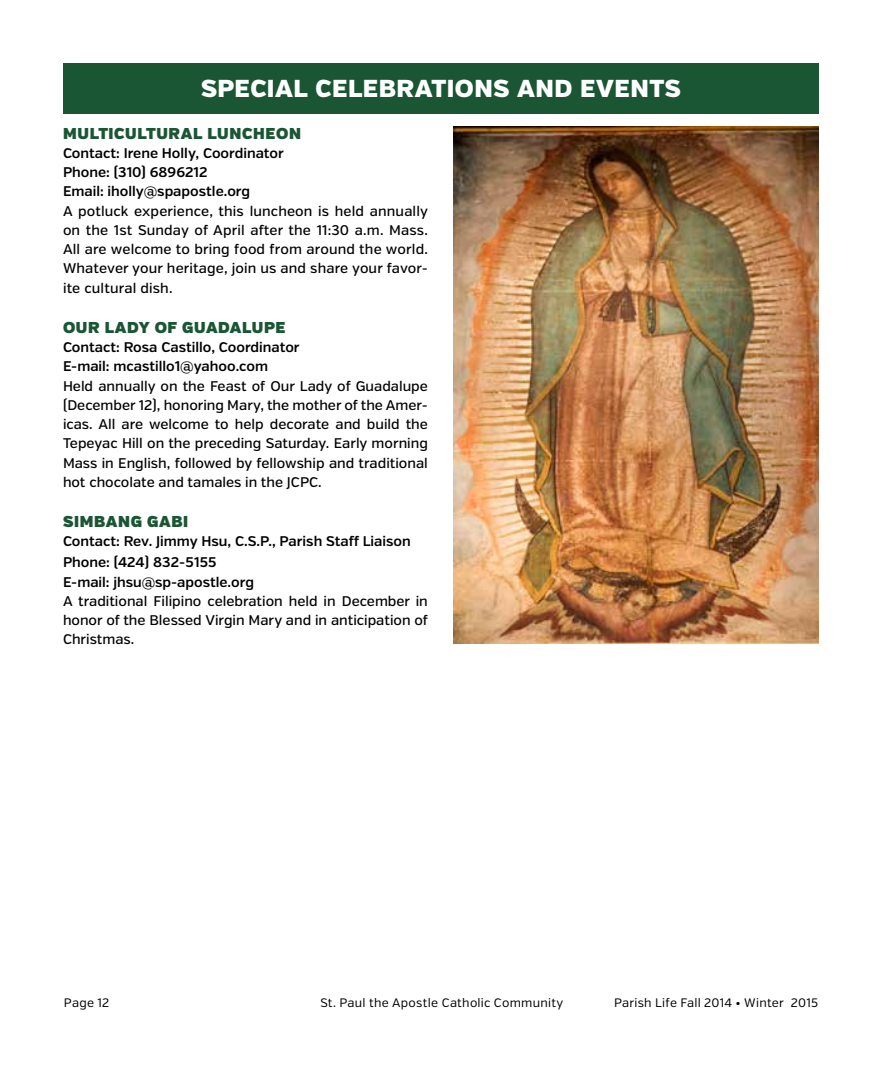
<style>
.page{position:relative;width:882px;height:1071px;background:#fff}
.page>*{position:absolute;margin:0;border:0;box-sizing:border-box;transform-origin:0 0}
.t1{font:900 24.5px "Verb";letter-spacing:.02em;color:#fff}
.t2{font:15.75px "Verb Ultra";letter-spacing:.045em;color:#1a5633}
.t3{font:500 14px/19.2px "Verb";color:#000;text-align:justify}
.t4{font:600 14px/19.2px "Verb";color:#000}
.t5{font:12.25px "Verb";letter-spacing:.02em;color:#000}
</style>
<div class="page">
<div style="left:63px;top:63px;width:756px;height:51px;background:#1b5633"></div>
<img style="left:454px;top:126px;width:365px;height:518px">
<h1 class="t1" style="left:201px;top:73px;width:481px">SPECIAL CELEBRATIONS AND EVENTS</h1>
<p class="t2" style="left:63px;top:123px;width:226px">MU LTICULTU RAL LUN CHEON</p>
<p class="t4" style="left:63px;top:144px;width:222px">Contact: Irene Holly, Coordinator<br>Phone: (310) 6896212<br>Email: iholly@spapostle.org</p>
<p class="t3" style="left:63px;top:201px;width:367px">A potluck experience, this luncheon is held annually on the 1st Sunday of April after the 11:30 a.m. Mass.<br>All are welcome to bring food from around the world.<br>Whatever your heritage, join us and share your favor&shy;ite cultural dish.</p>
<p class="t2" style="left:63px;top:318px;width:213px">OUR LADY OF GUADALUPE</p>
<p class="t4" style="left:63px;top:338px;width:238px">Contact: Rosa Castillo, Coordinator<br>E-mail: mcastillo1@yahoo.com</p>
<p class="t3" style="left:63px;top:376px;width:366px">Held annually on the Feast of Our Lady of Guadalupe (December 12), honoring Mary, the mother of the Amer&shy;icas. All are welcome to help decorate and build the Tepeyac Hill on the preceding Saturday. Early morning Mass in English, followed by fellowship and traditional hot chocolate and tamales in the JCPC.</p>
<p class="t2" style="left:63px;top:512px;width:96px">SIMBANG GABI</p>
<p class="t4" style="left:63px;top:531px;width:349px;line-height:21px">Contact: Rev. Jimmy Hsu, C.S.P., Parish Staff Liaison<br>Phone: (424) 832-5155</p>
<p class="t4" style="left:63px;top:572px;width:193px">E-mail: jhsu@sp-apostle.org</p>
<p class="t3" style="left:63px;top:592px;width:367px">A traditional Filipino celebration held in December in honor of the Blessed Virgin Mary and in anticipation of Christmas.</p>
<p class="t5" style="left:64px;top:995px;width:47px">Page 12</p>
<p class="t5" style="left:320px;top:995px;width:245px">St. Paul the Apostle Catholic Community</p>
<p class="t5" style="left:614px;top:995px;width:206px">Parish Life Fall 2014 • Winter 2015</p>
</div>
